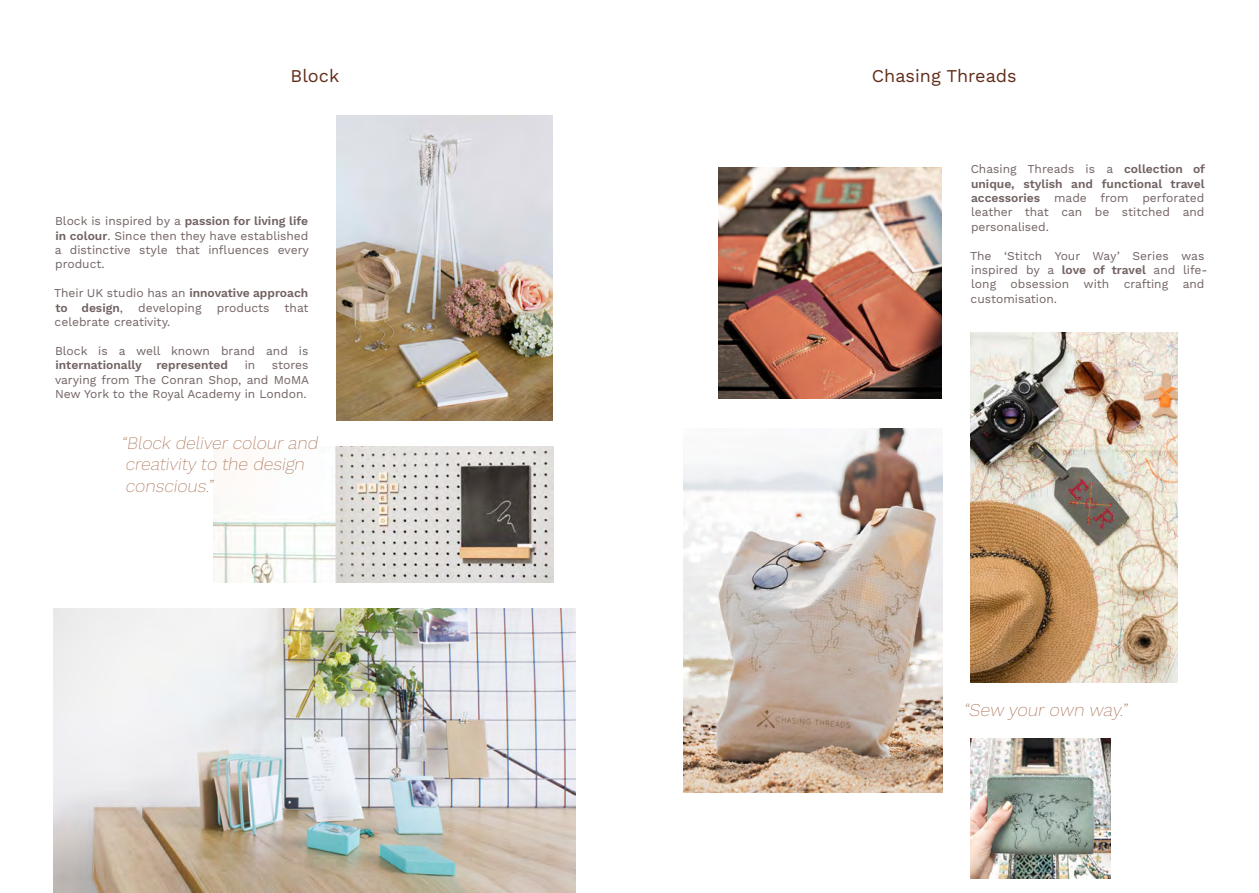
<style>
.page{position:relative;width:1259px;height:893px;background:#fff}
.page>*{position:absolute;margin:0;border:0;box-sizing:border-box;transform-origin:0 0}
.t1{font:18px "Work Sans";color:#602d19}
.t2{font:italic 100 18px "Work Sans";color:#a76d4e}
.t3{font:italic 100 17.55px/21.1px "Work Sans";color:#a76d4e}
.t4{font:12px/14.4px "Work Sans";color:#726262;text-align:justify}
.t5{font:600 12px/14.4px "Work Sans";color:#726262}
.s1{font-weight:600}
.s2{font-weight:400}
</style>
<div class="page">
<img style="left:54px;top:608px;width:521px;height:285px">
<img style="left:337px;top:116px;width:216px;height:305px">
<img style="left:213px;top:446px;width:340px;height:136px">
<img style="left:970px;top:333px;width:207px;height:349px">
<img style="left:683px;top:428px;width:259px;height:364px">
<img style="left:718px;top:167px;width:223px;height:231px">
<img style="left:970px;top:739px;width:140px;height:140px">
<h1 class="t1" style="left:291px;top:65px;width:50px">Block</h1>
<h1 class="t1" style="left:872px;top:65px;width:146px">Chasing Threads</h1>
<p class="t4" style="left:55px;top:214px;width:256px">Block is inspired by a <span class="s1">passion for living life in colour</span>. Since then they have established a distinctive style that influences every product.</p>
<p class="t5" style="left:54px;top:286px;width:256px"><span class="s2">Their UK studio has an</span> innovative approach to design<span class="s2">,</span></p>
<p class="t4" style="left:138px;top:301px;width:65px">developing</p>
<p class="t4" style="left:217px;top:301px;width:93px">products that</p>
<p class="t4" style="left:55px;top:315px;width:117px">celebrate creativity.</p>
<p class="t4" style="left:55px;top:344px;width:255px">Block is a well known brand and is</p>
<p class="t5" style="left:56px;top:358px;width:174px">internationally represented</p>
<p class="t4" style="left:245px;top:358px;width:12px">in</p>
<p class="t4" style="left:55px;top:358px;width:256px;text-indent:217px">stores varying from The Conran Shop, and MoMA New York to the Royal Academy in London.</p>
<h2 class="t3" style="left:121px;top:433px;width:202px">“Block deliver colour and creativity to the design conscious.”</h2>
<p class="t4" style="left:970px;top:163px;width:236px">Chasing Threads is a <span class="s1">collection of unique, stylish and functional travel accessories</span> made from perforated leather that can be stitched and personalised.</p>
<p class="t4" style="left:970px;top:249px;width:239px;text-align:left">The ‘Stitch Your Way’ Series was inspired by a <span class="s1">love of travel</span> and life&shy;long obsession with crafting and customisation.</p>
<h1 class="t2" style="left:963px;top:699px;width:169px">“Sew your own way.”</h1>
</div>
